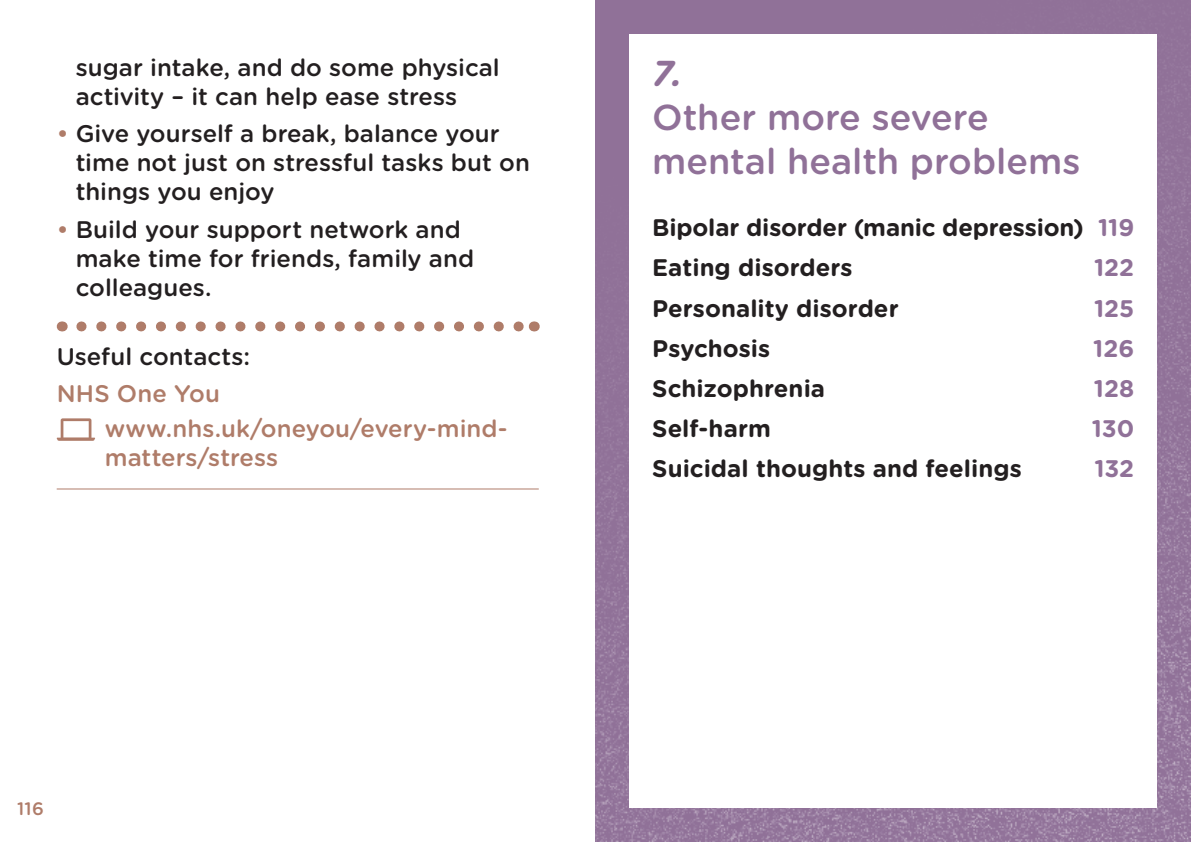
<style>
.page{position:relative;width:1191px;height:842px;background:#fff}
.page>*{position:absolute;margin:0;border:0;box-sizing:border-box;transform-origin:0 0}
.t1{font:500 36px/44px "Gotham Rounded";color:#907198}
.t2{font:italic 700 36px "Gotham Rounded";color:#907198}
.t3{font:500 24px/29px "Gotham Rounded";color:#231f20}
.t4{font:700 24px/40.2px "Gotham Rounded";color:#231f20}
.t5{font:500 24px/34.6px "Gotham Rounded";color:#af7c69}
.t6{font:700 24px "Gotham Rounded";letter-spacing:-.005em;color:#907198}
.t7{font:500 18px "Gotham Rounded";color:#af7c69}
.s1{color:#af7c69}
.s2{color:#907198}
</style>
<div class="page">
<img style="left:595px;top:0;width:596px;height:842px">
<svg style="left:81px;top:321px;width:443px;height:10px"></svg>
<hr style="left:57px;top:488px;width:482px;height:1px;background:#af7c69">
<svg style="left:57px;top:418px;width:38px;height:23px"></svg>
<div style="left:629px;top:34px;width:528px;height:774px;background:#fff"></div>
<p class="t3" style="left:76px;top:52px;width:425px">sugar intake, and do some physical activity – it can help ease stress</p>
<p class="t3" style="left:76px;top:118px;width:456px;text-indent:-19px"><span class="s1">•</span> Give yourself a break, balance your time not just on stressful tasks but on things you enjoy</p>
<p class="t3" style="left:76px;top:214px;width:400px;text-indent:-19px"><span class="s1">•</span> Build your support network and make time for friends, family and colleagues.</p>
<p class="t3" style="left:57px;top:341px;width:195px">Useful contacts:</p>
<p class="t5" style="left:105px;top:375px;width:404px;text-indent:-48px">NHS One You www.nhs.uk/oneyou/every-mind-</p>
<p class="t5" style="left:105px;top:439px;width:175px">matters/stress</p>
<h1 class="t2" style="left:652px;top:46px;width:32px">7.</h1>
<h1 class="t1" style="left:652px;top:93px;width:430px">Other more severe mental health problems</h1>
<p class="t4" style="left:652px;top:207px;width:483px">Bipolar disorder (manic depression) <span class="s2">119<br></span>Eating disorders</p>
<p class="t6" style="left:1094px;top:250px;width:42px">122</p>
<p class="t4" style="left:652px;top:287px;width:248px">Personality disorder</p>
<p class="t6" style="left:1094px;top:290px;width:42px">125</p>
<p class="t4" style="left:652px;top:327px;width:120px">Psychosis</p>
<p class="t6" style="left:1093px;top:331px;width:42px">126</p>
<p class="t4" style="left:652px;top:367px;width:174px">Schizophrenia</p>
<p class="t6" style="left:1094px;top:371px;width:42px">128</p>
<p class="t4" style="left:652px;top:407px;width:120px">Self-harm</p>
<p class="t6" style="left:1091px;top:411px;width:44px">130</p>
<p class="t4" style="left:652px;top:448px;width:371px">Suicidal thoughts and feelings</p>
<p class="t6" style="left:1094px;top:451px;width:41px">132</p>
<p class="t7" style="left:17px;top:795px;width:28px">116</p>
</div>
